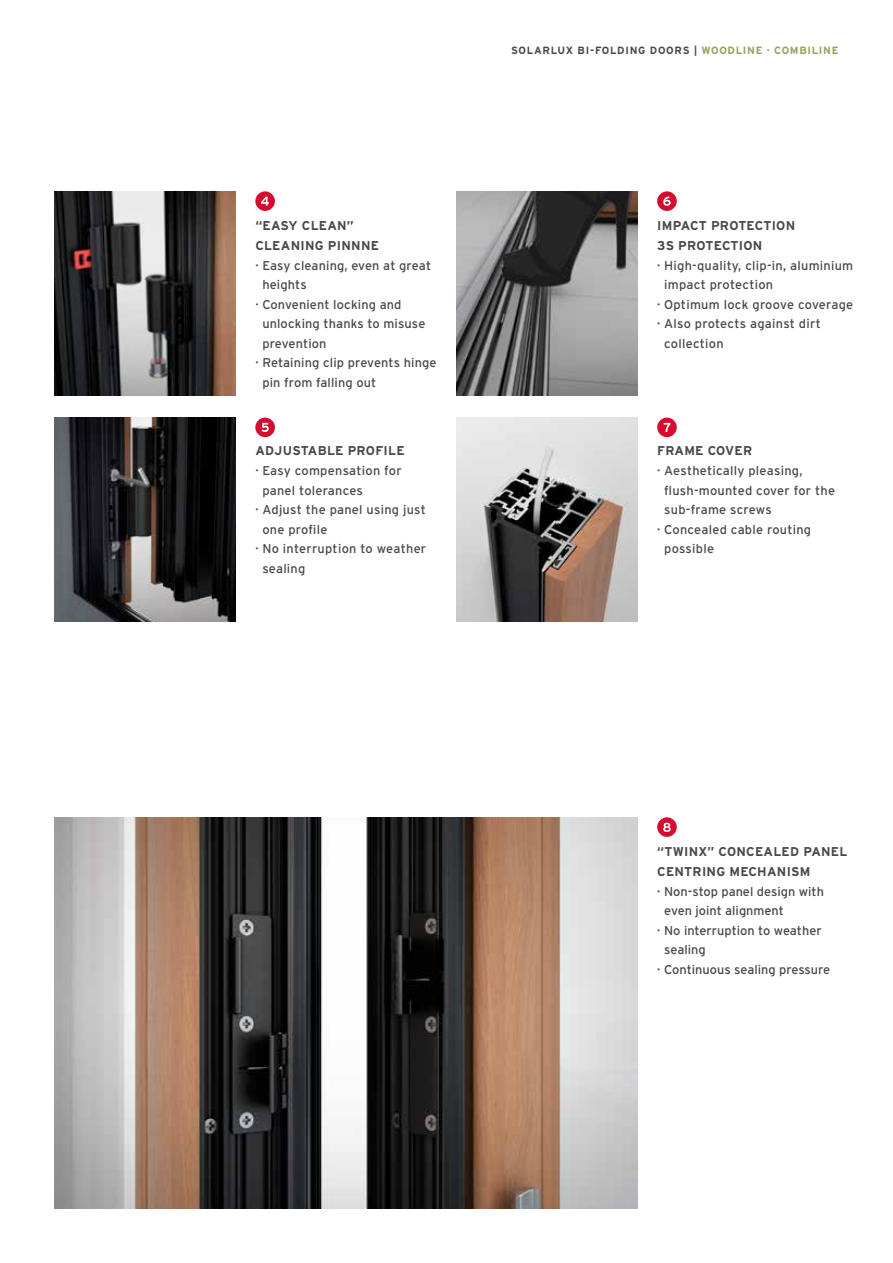
<style>
.page{position:relative;width:893px;height:1263px;background:#fff}
.page>*{position:absolute;margin:0;border:0;box-sizing:border-box;transform-origin:0 0}
.t1{font:12.75px "Interstate";letter-spacing:.01em;color:#494948}
.t2{font:700 12.75px/19.5px "Interstate";letter-spacing:.02em;color:#494948}
.t3{font:700 10.5px "Interstate";letter-spacing:.065em;color:#494948}
.s1{color:#99a05c}
</style>
<div class="page">
<img style="left:54px;top:418px;width:182px;height:204px">
<img style="left:456px;top:418px;width:182px;height:204px">
<img style="left:456px;top:191px;width:182px;height:204px">
<img style="left:54px;top:191px;width:182px;height:204px">
<img style="left:54px;top:817px;width:584px;height:391px">
<div style="left:255px;top:191px;width:20px;height:20px;background:#d50c2f;border-radius:50%"></div>
<svg style="left:261px;top:197px;width:8px;height:9px"></svg>
<div style="left:255px;top:418px;width:20px;height:19px;background:#d50c2f;border-radius:50%"></div>
<svg style="left:262px;top:423px;width:7px;height:9px"></svg>
<div style="left:657px;top:191px;width:20px;height:20px;background:#d50c2f;border-radius:50%"></div>
<svg style="left:663px;top:197px;width:8px;height:9px"></svg>
<div style="left:657px;top:418px;width:20px;height:19px;background:#d50c2f;border-radius:50%"></div>
<svg style="left:664px;top:423px;width:6px;height:9px"></svg>
<div style="left:657px;top:817px;width:20px;height:20px;background:#d50c2f;border-radius:50%"></div>
<svg style="left:663px;top:823px;width:8px;height:9px"></svg>
<p class="t2" style="left:255px;top:216px;width:125px">“EASY CLEAN”<br>CLEANING PINNNE</p>
<p class="t1" style="left:255px;top:257px;width:177px">· Easy cleaning, even at great</p>
<p class="t1" style="left:262px;top:277px;width:46px">heights</p>
<p class="t1" style="left:255px;top:296px;width:148px">· Convenient locking and</p>
<p class="t1" style="left:262px;top:316px;width:165px">unlocking thanks to misuse</p>
<p class="t1" style="left:262px;top:336px;width:66px">prevention</p>
<p class="t1" style="left:255px;top:355px;width:183px">· Retaining clip prevents hinge</p>
<p class="t1" style="left:262px;top:375px;width:116px">pin from falling out</p>
<p class="t2" style="left:255px;top:441px;width:151px">ADJUSTABLE PROFILE</p>
<p class="t1" style="left:255px;top:463px;width:148px">· Easy compensation for</p>
<p class="t1" style="left:262px;top:482px;width:102px">panel tolerances</p>
<p class="t1" style="left:255px;top:502px;width:172px">· Adjust the panel using just</p>
<p class="t1" style="left:262px;top:521px;width:67px">one profile</p>
<p class="t1" style="left:255px;top:541px;width:172px">· No interruption to weather</p>
<p class="t1" style="left:262px;top:560px;width:45px">sealing</p>
<p class="t3" style="left:511px;top:44px;width:329px">SOLARLUX BI-FOLDING DOORS | <span class="s1">WOODLINE · COMBILINE</span></p>
<p class="t2" style="left:657px;top:216px;width:140px">IMPACT PROTECTION<br>3S PROTECTION</p>
<p class="t1" style="left:657px;top:257px;width:198px">· High-quality, clip-in, aluminium</p>
<p class="t1" style="left:664px;top:277px;width:110px">impact protection</p>
<p class="t1" style="left:657px;top:296px;width:198px">· Optimum lock groove coverage</p>
<p class="t1" style="left:657px;top:316px;width:165px">· Also protects against dirt</p>
<p class="t1" style="left:664px;top:336px;width:61px">collection</p>
<p class="t2" style="left:657px;top:441px;width:96px">FRAME COVER</p>
<p class="t1" style="left:657px;top:463px;width:147px">· Aesthetically pleasing,</p>
<p class="t1" style="left:664px;top:482px;width:172px">flush-mounted cover for the</p>
<p class="t1" style="left:664px;top:502px;width:109px">sub-frame screws</p>
<p class="t1" style="left:657px;top:521px;width:156px">· Concealed cable routing</p>
<p class="t1" style="left:664px;top:541px;width:51px">possible</p>
<p class="t2" style="left:657px;top:842px;width:192px">“TWINX” CONCEALED PANEL<br>CENTRING MECHANISM</p>
<p class="t1" style="left:657px;top:883px;width:168px">· Non-stop panel design with</p>
<p class="t1" style="left:664px;top:903px;width:121px">even joint alignment</p>
<p class="t1" style="left:657px;top:922px;width:166px">· No interruption to weather</p>
<p class="t1" style="left:664px;top:942px;width:43px">sealing</p>
<p class="t1" style="left:657px;top:961px;width:175px">· Continuous sealing pressure</p>
</div>
